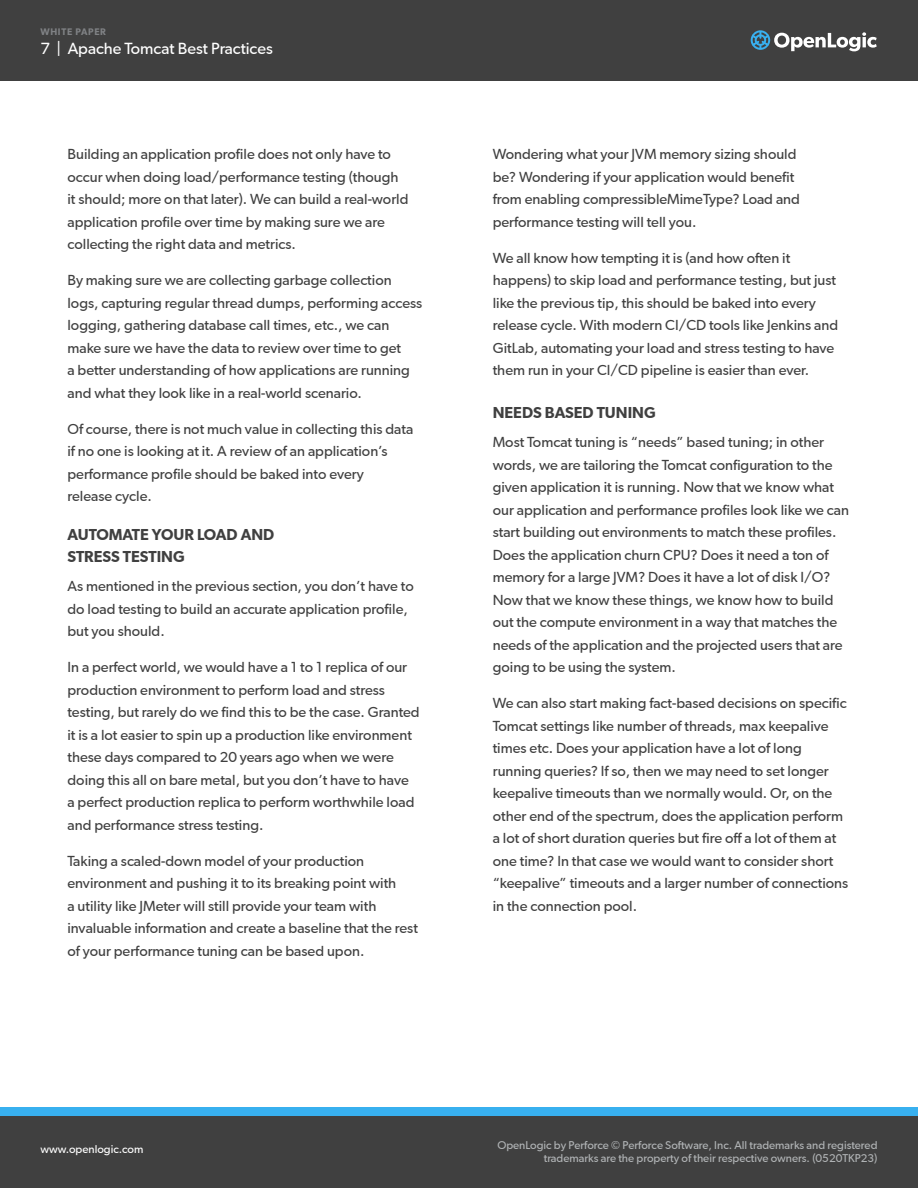
<style>
.page{position:relative;width:918px;height:1188px;background:#fff}
.page>*{position:absolute;margin:0;border:0;box-sizing:border-box;transform-origin:0 0}
.t1{font:600 15px/22.5px "Gibson";color:#404040}
.t2{font:15px "Gibson";color:#fff}
.t3{font:13.5px/22.5px "Gibson";color:#404040}
.t4{font:10.5px/13.5px "Gibson";color:#b1b4b6;text-align:right}
.t5{font:10.5px "Gibson";color:#fff}
.t6{font:600 9px "Gibson";letter-spacing:.075em;color:#808285}
</style>
<div class="page">
<div style="left:0;top:0;width:918px;height:81px;background:#404040"></div>
<div style="left:0;top:1115px;width:918px;height:73px;background:#404040"></div>
<div style="left:0;top:1107px;width:918px;height:8px;background:#38b0ef"></div>
<svg style="left:751px;top:30px;width:126px;height:21px"></svg>
<p class="t6" style="left:40px;top:26px;width:67px">WHITE PAPER</p>
<p class="t2" style="left:40px;top:39px;width:234px">7 | Apache Tomcat Best Practices</p>
<p class="t3" style="left:68px;top:143px;width:343px">Building an application profile does not only have to occur when doing load/performance testing (though it should; more on that later). We can build a real-world application profile over time by making sure we are collecting the right data and metrics.</p>
<p class="t3" style="left:68px;top:269px;width:356px">By making sure we are collecting garbage collection logs, capturing regular thread dumps, performing access logging, gathering database call times, etc., we can make sure we have the data to review over time to get<br>a better understanding of how applications are running and what they look like in a real-world scenario.</p>
<p class="t3" style="left:68px;top:418px;width:347px">Of course, there is not much value in collecting this data if no one is looking at it. A review of an application’s performance profile should be baked into every<br>release cycle.</p>
<p class="t1" style="left:68px;top:523px;width:208px">AUTOMATE YOUR LOAD AND<br>STRESS TESTING</p>
<p class="t3" style="left:68px;top:575px;width:348px">As mentioned in the previous section, you don’t have to do load testing to build an accurate application profile, but you should.</p>
<p class="t3" style="left:68px;top:656px;width:354px">In a perfect world, we would have a 1 to 1 replica of our production environment to perform load and stress testing, but rarely do we find this to be the case. Granted it is a lot easier to spin up a production like environment these days compared to 20 years ago when we were doing this all on bare metal, but you don’t have to have<br>a perfect production replica to perform worthwhile load and performance stress testing.</p>
<p class="t3" style="left:68px;top:850px;width:352px">Taking a scaled-down model of your production environment and pushing it to its breaking point with<br>a utility like JMeter will still provide your team with invaluable information and create a baseline that the rest of your performance tuning can be based upon.</p>
<p class="t3" style="left:493px;top:143px;width:309px">Wondering what your JVM memory sizing should be? Wondering if your application would benefit from enabling compressibleMimeType? Load and performance testing will tell you.</p>
<p class="t3" style="left:493px;top:247px;width:347px">We all know how tempting it is (and how often it happens) to skip load and performance testing, but just like the previous tip, this should be baked into every release cycle. With modern CI/CD tools like Jenkins and GitLab, automating your load and stress testing to have them run in your CI/CD pipeline is easier than ever.</p>
<p class="t1" style="left:493px;top:401px;width:165px">NEEDS BASED TUNING</p>
<p class="t3" style="left:493px;top:431px;width:358px">Most Tomcat tuning is “needs” based tuning; in other words, we are tailoring the Tomcat configuration to the given application it is running. Now that we know what our application and performance profiles look like we can start building out environments to match these profiles.<br>Does the application churn CPU? Does it need a ton of memory for a large JVM? Does it have a lot of disk I/O?<br>Now that we know these things, we know how to build out the compute environment in a way that matches the needs of the application and the projected users that are going to be using the system.</p>
<p class="t3" style="left:493px;top:692px;width:357px">We can also start making fact-based decisions on specific Tomcat settings like number of threads, max keepalive times etc. Does your application have a lot of long running queries? If so, then we may need to set longer keepalive timeouts than we normally would. Or, on the other end of the spectrum, does the application perform a lot of short duration queries but fire off a lot of them at one time? In that case we would want to consider short “keepalive” timeouts and a larger number of connections in the connection pool.</p>
<p class="t5" style="left:40px;top:1142px;width:104px">www.openlogic.com</p>
<p class="t4" style="left:497px;top:1138px;width:382px">OpenLogic by Perforce © Perforce Software, Inc. All trademarks and registered trademarks are the property of their respective owners. (0520TKP23)</p>
</div>
